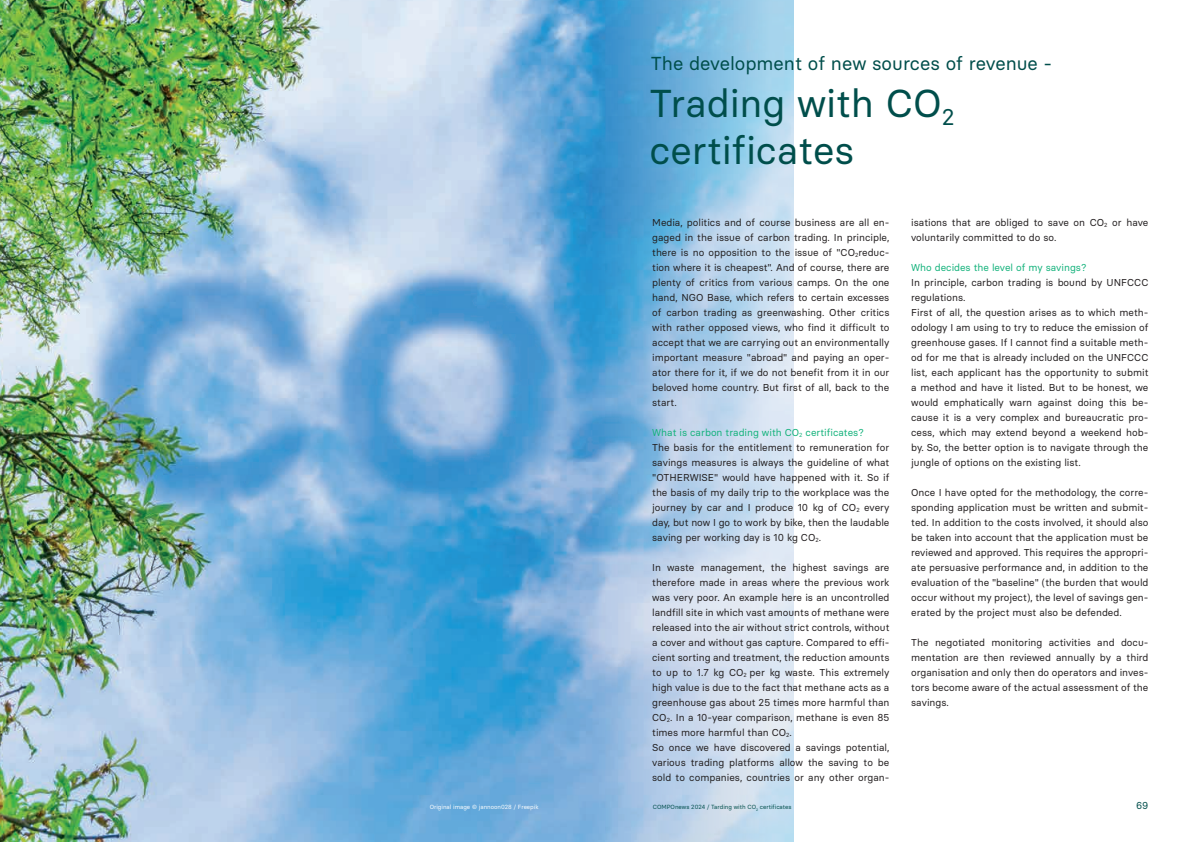
<style>
.page{position:relative;width:1191px;height:842px;background:#fff}
.page>*{position:absolute;margin:0;border:0;box-sizing:border-box;transform-origin:0 0}
.t1{font:38.8px/46.6px "Basier Circle";color:#004e4b}
.t2{font:18.7px "Basier Circle";color:#004e4b}
.t3{font:10px/15px "Basier Circle";color:#231f20}
.t4{font:10px "Basier Circle";color:#13b27b}
.t5{font:10px "Basier Circle";color:#004e4b}
.t6{font:6px "Basier Circle";color:#004e4b}
.t7{font:6px "Basier Circle";color:#fff}
.s1{color:#13b27b}
</style>
<div class="page">
<img style="left:0;top:0;width:595px;height:842px">
<svg style="left:595px;top:0;width:199px;height:842px;background:#a1c8e6"></svg>
<p class="t7" style="left:430px;top:803px;width:110px">Original image © jannoon028 / Freepik</p>
<h2 class="t2" style="left:651px;top:51px;width:403px">The development of new sources of revenue -</h2>
<h1 class="t1" style="left:649px;top:80px;width:307px">Trading with CO<sub>2 </sub>certificates</h1>
<p class="t3" style="left:652px;top:214px;width:239px;text-align:justify">Media, politics and of course business are all en&shy;gaged in the issue of carbon trading. In principle, there is no opposition to the issue of "CO<sub>2</sub>reduc&shy;tion where it is cheapest". And of course, there are plenty of critics from various camps. On the one hand, NGO Base, which refers to certain excesses of carbon trading as greenwashing. Other critics with rather opposed views, who find it difficult to accept that we are carrying out an environmentally important measure "abroad" and paying an oper&shy;ator there for it, if we do not benefit from it in our beloved home country. But first of all, back to the start.</p>
<p class="t3" style="left:652px;top:424px;width:239px"><span class="s1">What is carbon trading with CO</span><sub>2</sub> <span class="s1">certificates?<br></span>The basis for the entitlement to remuneration for savings measures is always the guideline of what "OTHERWISE" would have happened with it. So if the basis of my daily trip to the workplace was the journey by car and I produce 10 kg of CO<sub>2</sub> every day, but now I go to work by bike, then the laudable saving per working day is 10 kg CO<sub>2</sub>.</p>
<p class="t3" style="left:652px;top:559px;width:239px">In waste management, the highest savings are therefore made in areas where the previous work was very poor. An example here is an uncontrolled landfill site in which vast amounts of methane were released into the air without strict controls, without a cover and without gas capture. Compared to effi&shy;cient sorting and treatment, the reduction amounts to up to 1.7 kg CO<sub>2</sub> per kg waste. This extremely high value is due to the fact that methane acts as a greenhouse gas about 25 times more harmful than CO<sub>2</sub>. In a 10-year comparison, methane is even 85 times more harmful than CO<sub>2</sub>.<br>So once we have discovered a savings potential, various trading platforms allow the saving to be sold to companies, countries or any other organ-</p>
<p class="t3" style="left:911px;top:214px;width:239px">isations that are obliged to save on CO<sub>2</sub> or have voluntarily committed to do so.</p>
<p class="t4" style="left:911px;top:261px;width:177px">Who decides the level of my savings?</p>
<p class="t3" style="left:911px;top:274px;width:239px">In principle, carbon trading is bound by UNFCCC regulations.<br>First of all, the question arises as to which meth&shy;odology I am using to try to reduce the emission of greenhouse gases. If I cannot find a suitable meth&shy;od for me that is already included on the UNFCCC list, each applicant has the opportunity to submit a method and have it listed. But to be honest, we would emphatically warn against doing this be&shy;cause it is a very complex and bureaucratic pro&shy;cess, which may extend beyond a weekend hob&shy;by. So, the better option is to navigate through the jungle of options on the existing list.</p>
<p class="t3" style="left:911px;top:484px;width:239px;text-align:justify">Once I have opted for the methodology, the corre&shy;sponding application must be written and submit&shy;ted. In addition to the costs involved, it should also be taken into account that the application must be reviewed and approved. This requires the appropri&shy;ate persuasive performance and, in addition to the evaluation of the "baseline" (the burden that would occur without my project), the level of savings gen&shy;erated by the project must also be defended.</p>
<p class="t3" style="left:911px;top:634px;width:239px;text-align:justify">The negotiated monitoring activities and docu&shy;mentation are then reviewed annually by a third organisation and only then do operators and inves&shy;tors become aware of the actual assessment of the savings.</p>
<p class="t6" style="left:653px;top:803px;width:140px">COMPOnews 2024 / Tarding with CO<sub>2</sub> certificates</p>
<p class="t5" style="left:1136px;top:799px;width:14px">69</p>
</div>
